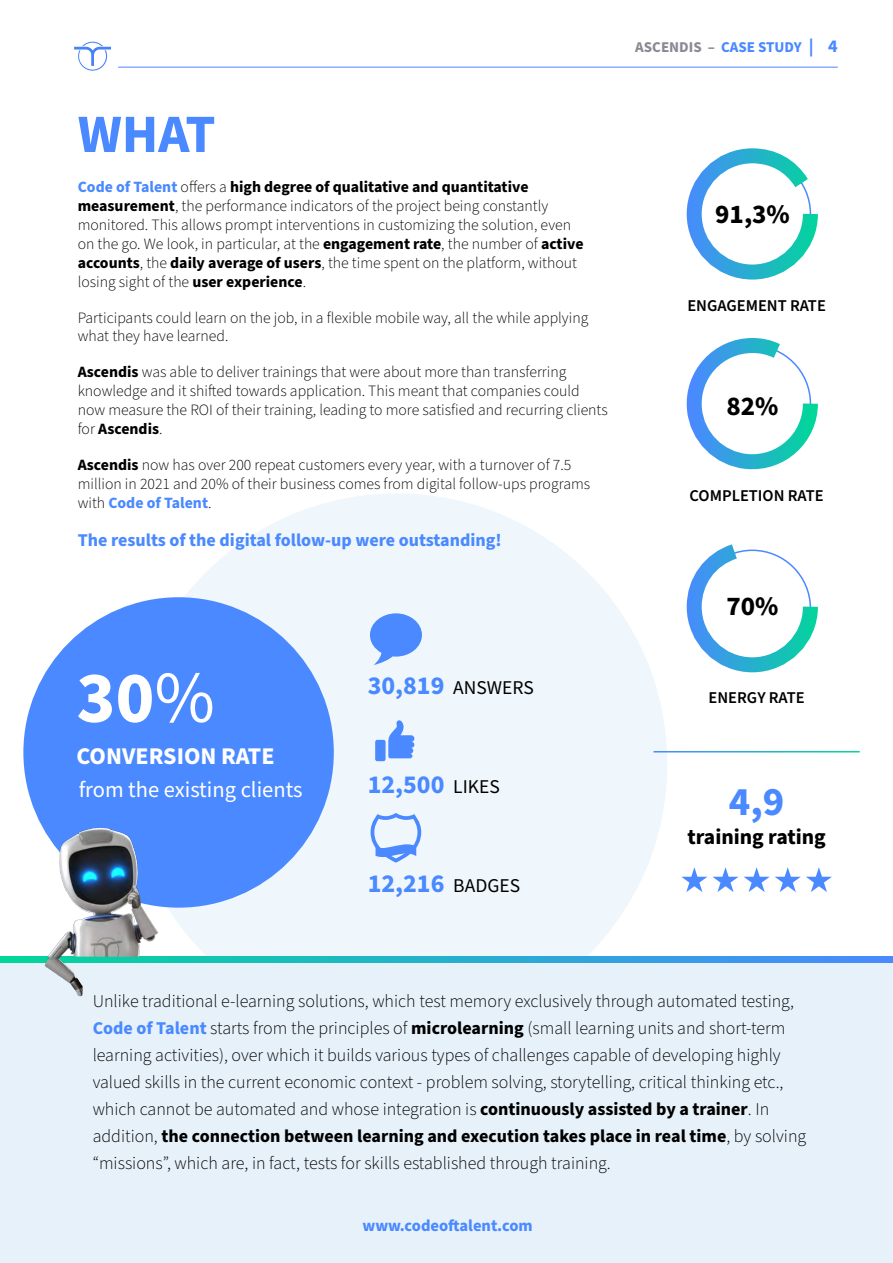
<style>
.page{position:relative;width:893px;height:1263px;background:#fff}
.page>*{position:absolute;margin:0;border:0;box-sizing:border-box;transform-origin:0 0}
.t1{font:700 73.2px "Source Sans Pro";color:#fff}
.t2{font:700 54px "Source Sans Pro";color:#4a89ff}
.t3{font:700 40.5px "Source Sans Pro";color:#4a89ff}
.t4{font:700 27px "Source Sans Pro";color:#000}
.t5{font:700 25.8px "Source Sans Pro";color:#4a89ff}
.t6{font:700 24px "Source Sans Pro";color:#fff}
.t7{font:22.5px "Source Sans Pro";color:#fff}
.t8{font:700 21.6px "Source Sans Pro";color:#000}
.t9{font:19.5px "Source Sans Pro";color:#000}
.t10{font:300 18px/27px "Source Sans Pro";color:#000}
.t11{font:700 18px "Source Sans Pro";color:#4a89ff}
.t12{font:600 16.5px "Source Sans Pro";color:#000}
.t13{font:700 16.5px "Source Sans Pro";color:#4a89ff}
.t14{font:300 15.75px/18.9px "Source Sans Pro";color:#000}
.t15{font:700 15px "Source Sans Pro";color:#898a95}
.s1{font-weight:700;color:#4a89ff}
.s2{font-weight:700}
.s3{font-weight:400}
.s4{font-weight:700;font-size:25.8px;color:#4a89ff}
.s5{font-weight:400;font-size:19.5px;color:#000}
.s6{color:#4a89ff}
.s7{font-size:18px;color:#4a89ff}
</style>
<div class="page">
<div style="left:126px;top:493px;width:541px;height:541px;background:#f0f7fc;border-radius:50%"></div>
<div style="left:0;top:957px;width:893px;height:306px;background:#e6f1fa"></div>
<svg style="left:0;top:957px;width:893px;height:6px;background:#2aaad3"></svg>
<svg style="left:686px;top:148px;width:132px;height:132px"></svg>
<svg style="left:686px;top:338px;width:132px;height:132px"></svg>
<svg style="left:686px;top:544px;width:132px;height:129px"></svg>
<hr style="left:653px;top:751px;width:207px;height:1px;background:#fff">
<div style="left:23px;top:597px;width:311px;height:311px;background:#4a89ff;border-radius:50%"></div>
<img style="left:21px;top:823px;width:142px;height:173px">
<hr style="left:118px;top:67px;width:720px;height:1px;background:#4a89ff">
<svg style="left:681px;top:867px;width:151px;height:25px"></svg>
<div style="left:375px;top:740px;width:11px;height:21px;background:#4a89ff;border-radius:2px"></div>
<svg style="left:388px;top:720px;width:26px;height:38px"></svg>
<svg style="left:370px;top:613px;width:52px;height:52px"></svg>
<svg style="left:371px;top:813px;width:50px;height:50px"></svg>
<svg style="left:74px;top:42px;width:37px;height:29px"></svg>
<h2 class="t2" style="left:78px;top:97px;width:139px">WHAT</h2>
<p class="t14" style="left:78px;top:178px;width:507px"><span class="s1">Code of Talent</span> offers a <span class="s2">high degree of qualitative and quantitative measurement</span>, the performance indicators of the project being constantly monitored. This allows prompt interventions in customizing the solution, even on the go. We look, in particular, at the <span class="s2">engagement rate</span>, the number of <span class="s2">active accounts</span>, the <span class="s2">daily average of users</span>, the time spent on the platform, without losing sight of the <span class="s2">user experience</span>.</p>
<p class="t14" style="left:78px;top:308px;width:512px">Participants could learn on the job, in a flexible mobile way, all the while applying what they have learned.</p>
<p class="t14" style="left:78px;top:363px;width:531px"><span class="s2">Ascendis</span> was able to deliver trainings that were about more than transferring knowledge and it shifted towards application. This meant that companies could now measure the ROI of their training, leading to more satisfied and recurring clients for <span class="s2">Ascendis</span>.</p>
<p class="t14" style="left:78px;top:456px;width:514px"><span class="s2">Ascendis</span> now has over 200 repeat customers every year, with a turnover of 7.5 million in 2021 and 20% of their business comes from digital follow-ups programs with <span class="s1">Code of Talent</span>.</p>
<p class="t11" style="left:78px;top:528px;width:426px">The results of the digital follow-up were outstanding!</p>
<h1 class="t1" style="left:77px;top:648px;width:140px">30<span class="s3">%</span></h1>
<p class="t9" style="left:368px;top:674px;width:167px"><span class="s4">30,819</span> ANSWERS</p>
<h3 class="t6" style="left:77px;top:740px;width:200px">CONVERSION RATE</h3>
<h3 class="t7" style="left:79px;top:774px;width:225px">from the existing clients</h3>
<h3 class="t5" style="left:368px;top:767px;width:134px">12,500 <span class="s5">LIKES</span></h3>
<h3 class="t5" style="left:368px;top:866px;width:154px">12,216 <span class="s5">BADGES</span></h3>
<p class="t15" style="left:635px;top:37px;width:204px">ASCENDIS – <span class="s6">CASE STUDY</span> <span class="s7">| 4</span></p>
<h3 class="t4" style="left:715px;top:195px;width:76px">91,3%</h3>
<p class="t12" style="left:687px;top:294px;width:140px">ENGAGEMENT RATE</p>
<h3 class="t4" style="left:727px;top:388px;width:53px">82%</h3>
<p class="t12" style="left:690px;top:484px;width:135px">COMPLETION RATE</p>
<h3 class="t4" style="left:727px;top:587px;width:53px">70%</h3>
<p class="t12" style="left:708px;top:687px;width:98px">ENERGY RATE</p>
<h3 class="t3" style="left:729px;top:774px;width:57px">4,9</h3>
<h3 class="t8" style="left:687px;top:822px;width:140px">training rating</h3>
<p class="t10" style="left:93px;top:988px;width:715px">Unlike traditional e-learning solutions, which test memory exclusively through automated testing, <span class="s1">Code of Talent</span> starts from the principles of <span class="s2">microlearning</span> (small learning units and short-term learning activities), over which it builds various types of challenges capable of developing highly valued skills in the current economic context - problem solving, storytelling, critical thinking etc., which cannot be automated and whose integration is <span class="s2">continuously assisted by a trainer</span>. In addition, <span class="s2">the connection between learning and execution takes place in real time</span>, by solving “missions”, which are, in fact, tests for skills established through training.</p>
<p class="t13" style="left:362px;top:1214px;width:172px">www.codeoftalent.com</p>
</div>
